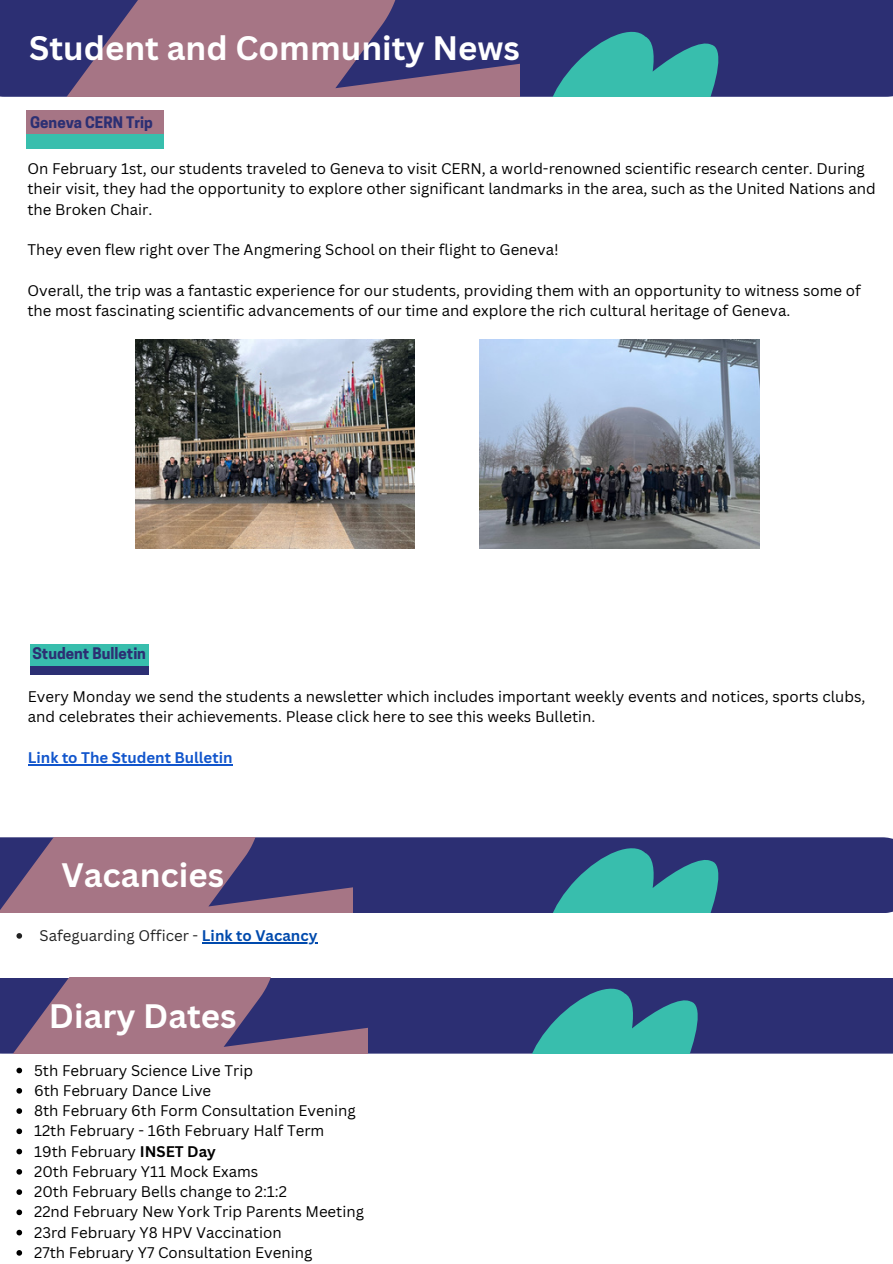
<style>
.page{position:relative;width:893px;height:1264px;background:#fff}
.page>*{position:absolute;margin:0;border:0;box-sizing:border-box;transform-origin:0 0}
.t1{font:700 33px "Canva Sans";color:#fff}
.t2{font:15px/20.2px "Canva Sans";color:#000}
.t3{font:15px "Canva Sans";color:#222}
.t4{font:700 15px "Cooper Hewitt";color:#2c2f73}
.t5{font:700 15px "Canva Sans";color:#15c}
.s1{font-weight:700;color:#004aad}
.s2{font-weight:700}
</style>
<div class="page">
<div style="left:0;top:0;width:892px;height:97px;background:#2c2f73"></div>
<svg style="left:36px;top:0;width:483px;height:97px;background:#785a7e"></svg>
<svg style="left:540px;top:25px;width:235px;height:71px;background:#316e8c"></svg>
<div style="left:368px;top:978px;width:524px;height:75px;background:#2c2f73"></div>
<svg style="left:0;top:977px;width:368px;height:76px;background:#7b5c7f"></svg>
<svg style="left:519px;top:981px;width:235px;height:72px;background:#316d8c"></svg>
<div style="left:26px;top:135px;width:137px;height:14px;background:#38bead"></div>
<div style="left:26px;top:110px;width:137px;height:23px;background:#a67585"></div>
<div style="left:30px;top:664px;width:118px;height:10px;background:#2c2f73"></div>
<div style="left:30px;top:643px;width:118px;height:22px;background:#38bead"></div>
<div style="left:0;top:837px;width:892px;height:76px;background:#2c2f73"></div>
<svg style="left:0;top:837px;width:352px;height:75px;background:#7d5d7f"></svg>
<svg style="left:540px;top:841px;width:235px;height:71px;background:#316d8c"></svg>
<img style="left:135px;top:339px;width:279px;height:209px">
<img style="left:480px;top:339px;width:279px;height:209px">
<hr style="left:28px;top:764px;width:204px;height:1px;background:#15c">
<svg style="left:16px;top:1067px;width:6px;height:6px"></svg>
<svg style="left:16px;top:1088px;width:6px;height:5px"></svg>
<svg style="left:16px;top:1108px;width:6px;height:5px"></svg>
<svg style="left:16px;top:1128px;width:6px;height:6px"></svg>
<svg style="left:16px;top:1148px;width:6px;height:6px"></svg>
<svg style="left:16px;top:1169px;width:6px;height:5px"></svg>
<svg style="left:16px;top:1189px;width:6px;height:5px"></svg>
<svg style="left:16px;top:1209px;width:6px;height:6px"></svg>
<svg style="left:16px;top:1229px;width:6px;height:6px"></svg>
<svg style="left:16px;top:1250px;width:6px;height:5px"></svg>
<svg style="left:16px;top:933px;width:6px;height:5px"></svg>
<hr style="left:202px;top:942px;width:115px;height:1px;background:#004aad">
<h1 class="t1" style="left:29px;top:25px;width:492px">Student and Community News</h1>
<p class="t4" style="left:30px;top:116px;width:124px">Geneva CERN Trip</p>
<p class="t2" style="left:27px;top:158px;width:849px">On February 1st, our students traveled to Geneva to visit CERN, a world-renowned scientific research center. During their visit, they had the opportunity to explore other significant landmarks in the area, such as the United Nations and the Broken Chair.</p>
<p class="t2" style="left:27px;top:239px;width:533px">They even flew right over The Angmering School on their flight to Geneva!</p>
<p class="t2" style="left:27px;top:280px;width:834px">Overall, the trip was a fantastic experience for our students, providing them with an opportunity to witness some of the most fascinating scientific advancements of our time and explore the rich cultural heritage of Geneva.</p>
<p class="t4" style="left:32px;top:648px;width:115px">Student Bulletin</p>
<p class="t2" style="left:28px;top:686px;width:839px">Every Monday we send the students a newsletter which includes important weekly events and notices, sports clubs, and celebrates their achievements. Please click here to see this weeks Bulletin.</p>
<p class="t5" style="left:28px;top:746px;width:206px">Link to The Student Bulletin</p>
<p class="t1" style="left:61px;top:851px;width:164px">Vacancies</p>
<p class="t3" style="left:40px;top:924px;width:279px">Safeguarding Officer - <span class="s1">Link to Vacancy</span></p>
<h2 class="t1" style="left:49px;top:992px;width:189px">Diary Dates</h2>
<p class="t2" style="left:34px;top:1059px;width:220px">5th February Science Live Trip</p>
<h2 class="t2" style="left:34px;top:1079px;width:178px">6th February Dance Live</h2>
<p class="t2" style="left:34px;top:1100px;width:323px">8th February 6th Form Consultation Evening</p>
<h2 class="t2" style="left:34px;top:1120px;width:292px">12th February - 16th February Half Term</h2>
<p class="t2" style="left:34px;top:1140px;width:183px">19th February <span class="s2">INSET Day</span></p>
<h1 class="t2" style="left:34px;top:1160px;width:226px">20th February Y11 Mock Exams</h1>
<p class="t2" style="left:34px;top:1181px;width:254px">20th February Bells change to 2:1:2</p>
<p class="t2" style="left:34px;top:1201px;width:331px">22nd February New York Trip Parents Meeting</p>
<p class="t2" style="left:34px;top:1221px;width:249px">23rd February Y8 HPV Vaccination</p>
<h1 class="t2" style="left:34px;top:1241px;width:280px">27th February Y7 Consultation Evening</h1>
</div>
